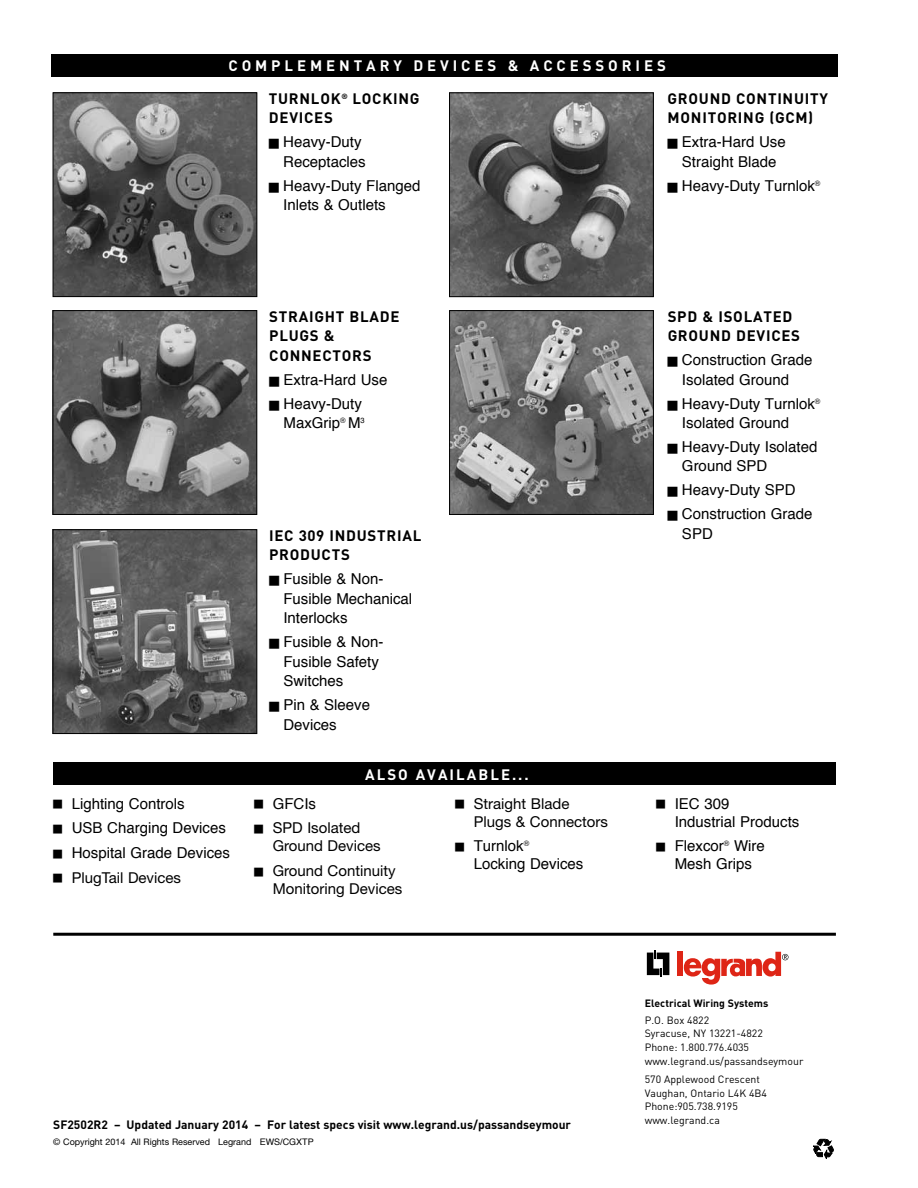
<style>
.page{position:relative;width:918px;height:1188px;background:#fff}
.page>*{position:absolute;margin:0;border:0;box-sizing:border-box;transform-origin:0 0}
.t1{font:15px/19.5px "Helvetica";color:#000}
.t2{font:700 15px/19.5px "DIN Pro";letter-spacing:.05em;color:#000}
.t3{font:15px/18px "Helvetica Neue";color:#000}
.t4{font:700 15px "DIN Pro";letter-spacing:.26em;color:#fff}
.t5{font:700 15px "DIN Pro";letter-spacing:.135em;color:#fff}
.t6{font:700 12px "DIN Pro";color:#000}
.t7{font:10.5px/13.6px "DIN Pro";color:#000}
.t8{font:700 10.5px "DIN Pro";color:#000}
.t9{font:9px "Helvetica Neue";color:#000}
.s1{font-family:"Helvetica"}
</style>
<div class="page">
<div style="left:52px;top:54px;width:786px;height:23px;background:#000"></div>
<img style="left:55px;top:94px;width:200px;height:201px">
<div style="left:53px;top:92px;width:204px;height:205px;border:1px solid #000"></div>
<img style="left:451px;top:94px;width:201px;height:201px">
<div style="left:449px;top:92px;width:205px;height:205px;border:1px solid #000"></div>
<img style="left:55px;top:312px;width:200px;height:201px">
<div style="left:53px;top:310px;width:204px;height:205px;border:1px solid #000"></div>
<img style="left:451px;top:312px;width:201px;height:201px">
<div style="left:449px;top:310px;width:205px;height:205px;border:1px solid #000"></div>
<img style="left:55px;top:531px;width:200px;height:201px">
<div style="left:53px;top:529px;width:204px;height:205px;border:1px solid #000"></div>
<div style="left:53px;top:762px;width:783px;height:23px;background:#000"></div>
<hr style="left:53px;top:933px;width:783px;height:3px;background:#000">
<svg style="left:813px;top:1139px;width:20px;height:20px"></svg>
<div style="left:678px;top:952px;width:5px;height:24px;background:#de2516"></div>
<svg style="left:684px;top:952px;width:104px;height:33px"></svg>
<svg style="left:647px;top:951px;width:22px;height:26px"></svg>
<p class="t4" style="left:229px;top:55px;width:14px">COMP</p>
<p class="t4" style="left:285px;top:55px;width:311px">LEM ENTARY D EVICES &amp; ACCESSO</p>
<p class="t4" style="left:622px;top:55px;width:44px">RIES</p>
<p class="t2" style="left:269px;top:88px;width:150px">TURNLOK<sup>®</sup> LOCKING<br>DEV</p>
<p class="t2" style="left:668px;top:88px;width:162px">GROUND CONTINUITY<br>MONITORING (GCM)</p>
<p class="t1" style="left:668px;top:133px;width:120px;text-align:center">■ Extra-Hard Use<br>Straight Blade</p>
<p class="t1" style="left:668px;top:176px;width:154px">■ Heavy-Duty Turnlok<sup>®</sup></p>
<p class="t2" style="left:299px;top:108px;width:34px">ICES</p>
<p class="t1" style="left:269px;top:133px;width:98px;text-align:right">■ Heavy-Duty<br>Receptacles</p>
<p class="t1" style="left:283px;top:176px;width:139px;text-indent:-14px">■ Heavy-Duty Flanged<br>Inlets &amp; Outlets</p>
<p class="t2" style="left:269px;top:306px;width:132px">STRAIGHT BLADE<br>PLUGS &amp;<br>CONNECTORS</p>
<p class="t1" style="left:269px;top:370px;width:120px">■ Extra-Hard Use</p>
<p class="t1" style="left:269px;top:394px;width:97px;text-align:right">■ Heavy-Duty<br>MaxGrip<sup>®</sup> M<sup>3</sup></p>
<p class="t2" style="left:668px;top:306px;width:133px">SPD &amp; ISOLATED<br>GROUND DEVICES</p>
<p class="t1" style="left:668px;top:351px;width:146px;text-align:center">■ Construction Grade<br>Isolated Ground</p>
<p class="t1" style="left:682px;top:394px;width:140px;text-indent:-14px">■ Heavy-Duty Turnlok<sup>®<br></sup>Isolated Ground</p>
<p class="t1" style="left:682px;top:437px;width:137px;text-indent:-14px">■ Heavy-Duty Isolated<br>Ground SPD</p>
<p class="t1" style="left:668px;top:481px;width:130px">■ Heavy-Duty SPD</p>
<p class="t1" style="left:668px;top:505px;width:146px">■ Construction Grade</p>
<p class="t1" style="left:53px;top:794px;width:133px">■ Lighting Controls</p>
<p class="t1" style="left:53px;top:819px;width:174px">■ USB Charging Devices</p>
<p class="t1" style="left:53px;top:843px;width:178px">■ Hospital Grade Devices</p>
<p class="t3" style="left:53px;top:868px;width:129px">■ PlugTail Devices</p>
<p class="t2" style="left:269px;top:525px;width:9px">IEC</p>
<p class="t2" style="left:299px;top:525px;width:124px">309 I NDUSTRIAL</p>
<p class="t1" style="left:682px;top:524px;width:32px">SPD</p>
<p class="t2" style="left:269px;top:544px;width:81px">PRODUCTS</p>
<p class="t1" style="left:283px;top:570px;width:130px;text-indent:-14px">■ Fusible &amp; Non-<br>Fusible Mechanical<br>Interlocks</p>
<p class="t1" style="left:283px;top:633px;width:102px;text-indent:-14px">■ Fusible &amp; Non-<br>Fusible Safety<br>Switches</p>
<p class="t1" style="left:283px;top:695px;width:88px;text-indent:-14px">■ Pin &amp; Sleeve<br>Devices</p>
<p class="t5" style="left:365px;top:764px;width:165px">ALSO AVAILABLE...</p>
<p class="t1" style="left:254px;top:794px;width:63px">■ GFCIs</p>
<p class="t3" style="left:273px;top:819px;width:109px;text-indent:-18px">■ SPD Isolated<br>Ground Devices</p>
<p class="t3" style="left:273px;top:861px;width:131px;text-indent:-18px">■ Ground Continuity<br>Monitoring Devices</p>
<p class="t3" style="left:474px;top:794px;width:136px;text-indent:-18px">■ Straight Blade<br>Plugs &amp; Connectors</p>
<p class="t1" style="left:474px;top:837px;width:111px;line-height:18px;text-indent:-18px">■ Turnlok<sup>®<br></sup>Locking Devices</p>
<p class="t1" style="left:675px;top:795px;width:126px;line-height:18px;text-indent:-18px">■ IEC 309<br>Industrial Products</p>
<p class="t1" style="left:656px;top:837px;width:110px;line-height:18px;text-align:center">■ Flexcor<sup>®</sup> Wire<br>Mesh Grips</p>
<p class="t6" style="left:53px;top:1117px;width:519px">SF2502R2 – UPDATED JANUARY 2014 – FOR LATEST SPECS VISIT WWW.LEGRAND.US/PASSANDSEYMOUR</p>
<p class="t9" style="left:53px;top:1136px;width:262px">© Copyright 2014 All Rights Reserved Legrand <span class="s1">EWS/CGXTP</span></p>
<p class="t8" style="left:645px;top:996px;width:125px">ELECTRICAL WIRING SYSTEMS</p>
<p class="t7" style="left:645px;top:1013px;width:160px">P.O. Box 4822<br>Syracuse, NY 13221-4822<br>Phone: 1.800.776.4035 www.legrand.us/passandseymour</p>
<p class="t7" style="left:645px;top:1072px;width:124px">570 Applewood Crescent<br>Vaughan, Ontario L4K 4B4<br>Phone:905.738.9195 www.legrand.ca</p>
</div>
